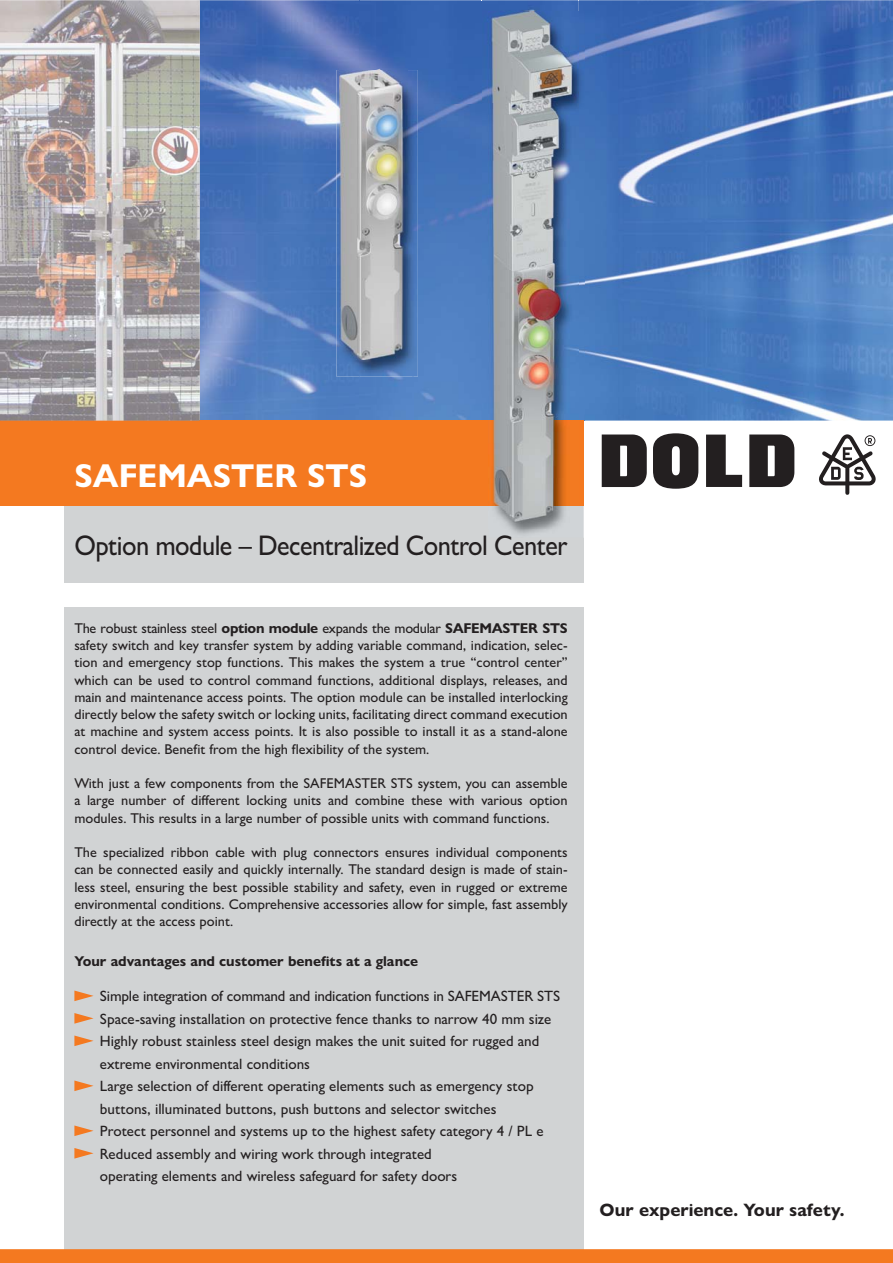
<style>
.page{position:relative;width:893px;height:1263px;background:#fff}
.page>*{position:absolute;margin:0;border:0;box-sizing:border-box;transform-origin:0 0}
.t1{font:700 33.15px "Gill Sans Nova";color:#fff}
.t2{font:500 28.5px "Gill Sans Nova";letter-spacing:-.02em;color:#231f20;scale:.92 1}
.t3{font:700 18px "Gill Sans Nova";color:#231f20}
.t4{font:500 15px/22.5px "Gill Sans Nova";color:#231f20}
.t5{font:500 14.25px/17.2px "Gill Sans Nova";color:#231f20;text-align:justify}
.t6{font:700 14.25px "Gill Sans Nova";color:#231f20}
.s1{font-weight:700}
</style>
<div class="page">
<img style="left:0;top:0;width:359px;height:421px">
<img style="left:359px;top:0;width:123px;height:105px">
<img style="left:578px;top:0;width:314px;height:421px">
<img style="left:413px;top:105px;width:69px;height:316px">
<div style="left:359px;top:377px;width:54px;height:44px;background:#5181c3"></div>
<div style="left:64px;top:607px;width:519px;height:651px;background:#d1d3d4"></div>
<svg style="left:0;top:1249px;width:892px;height:14px;background:#f37a22"></svg>
<div style="left:64px;top:506px;width:519px;height:77px;background:#d1d3d4"></div>
<svg style="left:706px;top:435px;width:36px;height:52px"></svg>
<svg style="left:653px;top:433px;width:45px;height:56px"></svg>
<svg style="left:749px;top:435px;width:45px;height:52px;background:#3e3b3c"></svg>
<svg style="left:601px;top:435px;width:45px;height:52px;background:#403c3d"></svg>
<svg style="left:819px;top:434px;width:56px;height:61px"></svg>
<div style="left:0;top:421px;width:583px;height:85px;background:#f47920"></div>
<img style="left:200px;top:0;width:1px;height:421px">
<img style="left:336px;top:70px;width:82px;height:307px">
<img style="left:339px;top:69px;width:69px;height:291px">
<img style="left:578px;top:11px;width:6px;height:527px">
<img style="left:511px;top:506px;width:72px;height:32px">
<img style="left:578px;top:421px;width:5px;height:85px">
<img style="left:482px;top:0;width:96px;height:421px">
<img style="left:489px;top:11px;width:89px;height:518px">
<svg style="left:74px;top:991px;width:20px;height:10px"></svg>
<svg style="left:74px;top:1013px;width:20px;height:11px"></svg>
<svg style="left:74px;top:1036px;width:20px;height:10px"></svg>
<svg style="left:74px;top:1081px;width:20px;height:10px"></svg>
<svg style="left:74px;top:1125px;width:20px;height:11px"></svg>
<svg style="left:74px;top:1148px;width:20px;height:11px"></svg>
<h1 class="t1" style="left:74px;top:465px;width:294px">SAFEMASTER STS</h1>
<h2 class="t2" style="left:74px;top:536px;width:537px">Option module – Decentralized Control Center</h2>
<p class="t5" style="left:74px;top:621px;width:495px">The robust stainless steel <span class="s1">option module</span> expands the modular <span class="s1">SAFEMASTER STS </span>safety switch and key transfer system by adding variable command, indication, selec&shy;tion and emergency stop functions. This makes the system a true “control center” which can be used to control command functions, additional displays, releases, and main and maintenance access points. The option module can be installed interlocking directly below the safety switch or locking units, facilitating direct command execution at machine and system access points. It is also possible to install it as a stand-alone control device. Benefit from the high flexibility of the system.</p>
<p class="t5" style="left:74px;top:776px;width:495px">With just a few components from the SAFEMASTER STS system, you can assemble a large number of different locking units and combine these with various option modules. This results in a large number of possible units with command functions.</p>
<p class="t5" style="left:74px;top:845px;width:495px">The specialized ribbon cable with plug connectors ensures individual components can be connected easily and quickly internally. The standard design is made of stain&shy;less steel, ensuring the best possible stability and safety, even in rugged or extreme environmental conditions. Comprehensive accessories allow for simple, fast assembly directly at the access point.</p>
<p class="t6" style="left:74px;top:956px;width:345px">Your advantages and customer benefits at a glance</p>
<p class="t4" style="left:100px;top:987px;width:462px">Simple integration of command and indication functions in SAFEMASTER STS Space-saving installation on protective fence thanks to narrow 40 mm size Highly robust stainless steel design makes the unit suited for rugged and extreme environmental conditions<br>Large selection of different operating elements such as emergency stop buttons, illuminated buttons, push buttons and selector switches<br>Protect personnel and systems up to the highest safety category 4 / PL e Reduced assembly and wiring work through integrated<br>operating elements and wireless safeguard for safety doors</p>
<p class="t3" style="left:599px;top:1204px;width:246px">Our experience. Your safety.</p>
</div>
